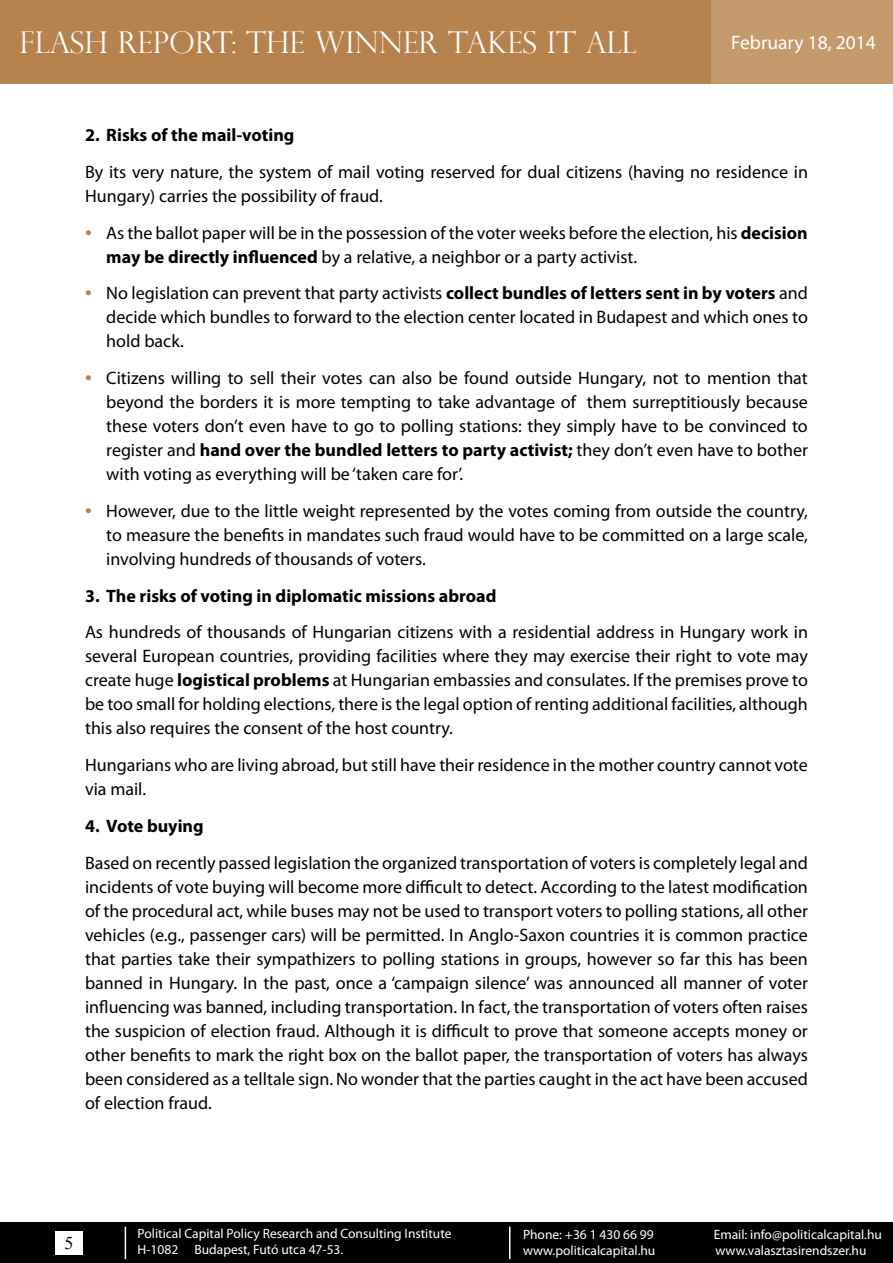
<style>
.page{position:relative;width:893px;height:1263px;background:#fff}
.page>*{position:absolute;margin:0;border:0;box-sizing:border-box;transform-origin:0 0}
.t1{font:300 30px "Perpetua Titling";color:#fff}
.t2{font:19.5px "Myriad Pro";color:#fff}
.t3{font:18px/24px "Myriad Pro";color:#000;text-align:justify}
.t4{font:700 18px "Myriad Pro";color:#000}
.t5{font:18px "Times New Roman";color:#000}
.t6{font:13.5px/16.2px "Myriad Pro";color:#fff}
.s1{font-size:24px;color:#b5834e}
.s2{font-weight:700}
</style>
<div class="page">
<div style="left:0;top:1222px;width:893px;height:41px;background:#000"></div>
<hr style="left:125px;top:1227px;width:1px;height:32px;background:#fff">
<div style="left:55px;top:1231px;width:27px;height:23px;background:#fff"></div>
<hr style="left:509px;top:1227px;width:1px;height:32px;background:#fff">
<div style="left:0;top:0;width:893px;height:84px;background:#b6834f"></div>
<div style="left:711px;top:0;width:182px;height:84px;background:#c49a6c"></div>
<h1 class="t1" style="left:19px;top:24px;width:619px">FLASH REPORT: THE WINNER TAKES IT ALL</h1>
<p class="t2" style="left:731px;top:31px;width:146px">February 18, 2014</p>
<p class="t4" style="left:85px;top:123px;width:211px">2. Risks of the mail-voting</p>
<p class="t3" style="left:85px;top:159px;width:724px">By its very nature, the system of mail voting reserved for dual citizens (having no residence in<br>Hungary) carries the possibility of fraud.</p>
<p class="t3" style="left:106px;top:220px;width:703px;text-indent:-21px"><span class="s1">•</span> As the ballot paper will be in the possession of the voter weeks before the election, his <span class="s2">decision may be directly influenced</span> by a relative, a neighbor or a party activist.</p>
<p class="t3" style="left:106px;top:281px;width:703px;text-indent:-21px"><span class="s1">•</span> No legislation can prevent that party activists <span class="s2">collect bundles of letters sent in by voters</span> and decide which bundles to forward to the election center located in Budapest and which ones to hold back.</p>
<p class="t3" style="left:106px;top:366px;width:703px;text-indent:-21px"><span class="s1">•</span> Citizens willing to sell their votes can also be found outside Hungary, not to mention that beyond the borders it is more tempting to take advantage of them surreptitiously because these voters don’t even have to go to polling stations: they simply have to be convinced to register and <span class="s2">hand over the bundled letters to party activist;</span> they don’t even have to bother with voting as everything will be ‘taken care for’.</p>
<p class="t3" style="left:106px;top:499px;width:703px;text-indent:-21px"><span class="s1">•</span> However, due to the little weight represented by the votes coming from outside the country, to measure the benefits in mandates such fraud would have to be committed on a large scale, involving hundreds of thousands of voters.</p>
<p class="t4" style="left:85px;top:584px;width:413px">3. The risks of voting in diplomatic missions abroad</p>
<p class="t3" style="left:85px;top:620px;width:724px">As hundreds of thousands of Hungarian citizens with a residential address in Hungary work in several European countries, providing facilities where they may exercise their right to vote may create huge <span class="s2">logistical problems</span> at Hungarian embassies and consulates. If the premises prove to be too small for holding elections, there is the legal option of renting additional facilities, although this also requires the consent of the host country.</p>
<p class="t3" style="left:85px;top:753px;width:724px">Hungarians who are living abroad, but still have their residence in the mother country cannot vote via mail.</p>
<p class="t4" style="left:85px;top:814px;width:120px">4. Vote buying</p>
<p class="t3" style="left:85px;top:850px;width:724px">Based on recently passed legislation the organized transportation of voters is completely legal and incidents of vote buying will become more difficult to detect. According to the latest modification of the procedural act, while buses may not be used to transport voters to polling stations, all other vehicles (e.g., passenger cars) will be permitted. In Anglo-Saxon countries it is common practice that parties take their sympathizers to polling stations in groups, however so far this has been banned in Hungary. In the past, once a ‘campaign silence’ was announced all manner of voter influencing was banned, including transportation. In fact, the transportation of voters often raises the suspicion of election fraud. Although it is difficult to prove that someone accepts money or other benefits to mark the right box on the ballot paper, the transportation of voters has always been considered as a telltale sign. No wonder that the parties caught in the act have been accused of election fraud.</p>
<p class="t5" style="left:64px;top:1231px;width:10px">5</p>
<p class="t6" style="left:138px;top:1225px;width:315px">Political Capital Policy Research and Consulting Institute<br>H-1082 Budapest, Futó utca 47-53.</p>
<p class="t6" style="left:523px;top:1226px;width:132px">Phone: +36 1 430 66 99</p>
<p class="t6" style="left:714px;top:1226px;width:170px">Email: info@politicalcapital.hu</p>
<p class="t6" style="left:523px;top:1242px;width:134px">www.politicalcapital.hu</p>
<p class="t6" style="left:715px;top:1242px;width:153px">www.valasztasirendszer.hu</p>
</div>
